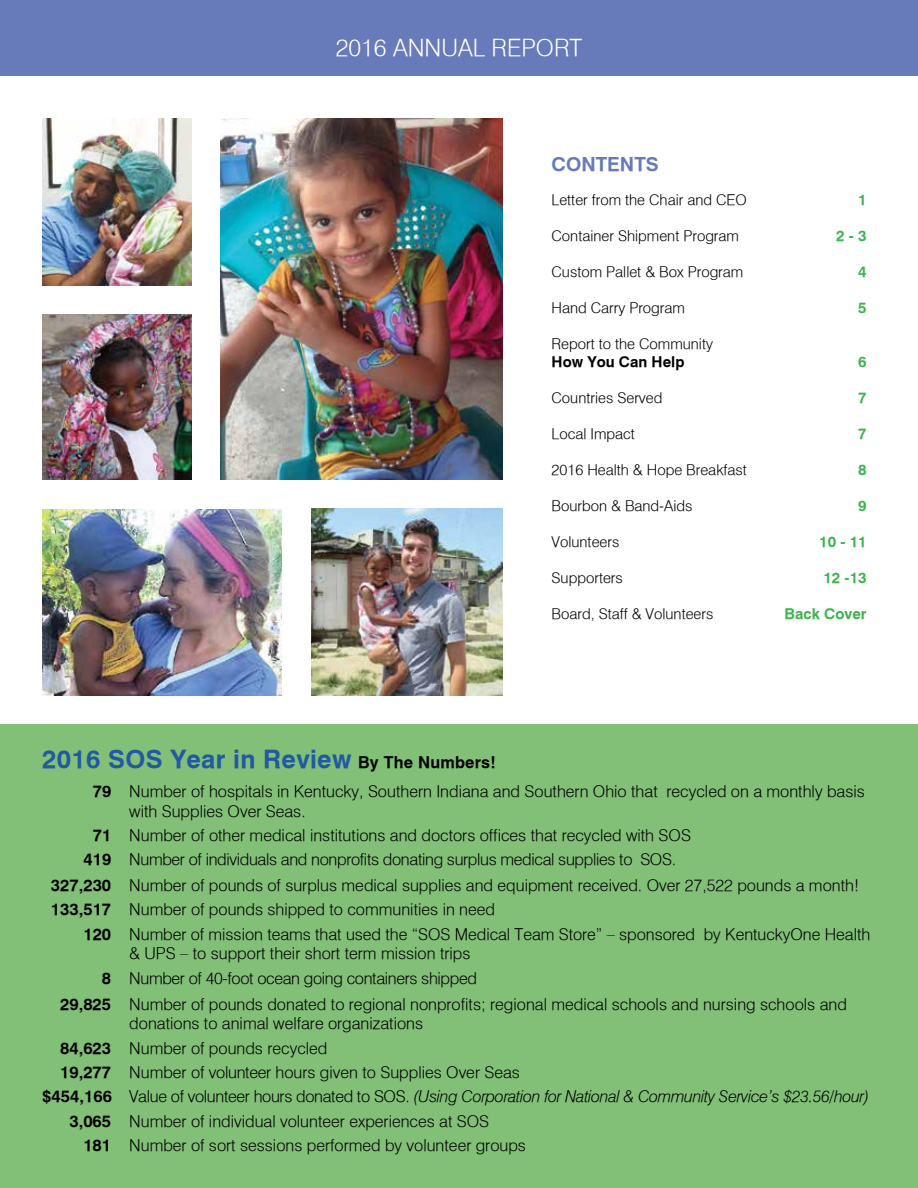
<style>
.page{position:relative;width:918px;height:1188px;background:#fff}
.page>*{position:absolute;margin:0;border:0;box-sizing:border-box;transform-origin:0 0}
.t1{font:700 25.5px "Geneva";letter-spacing:.01em;color:#2258a4}
.t2{font:24px "Geneva Lght";color:#fff}
.t3{font:700 19.5px "Geneva";color:#677ab9}
.t4{font:16.5px/19.8px "Geneva Lght";color:#000}
.t5{font:italic 16.5px "Geneva Lght";letter-spacing:-.02em;color:#000}
.t6{font:15px "Geneva Lght";color:#000}
.t7{font:700 15px "Geneva";color:#39b54a}
.t8{font:700 15px "Geneva";color:#000}
.s1{font-size:16.5px;color:#000}
.s2{font-family:"Geneva";font-weight:700}
.s3{font-family:"Geneva";font-weight:700;font-style:normal}
.s4{font-style:normal}
</style>
<div class="page">
<div style="left:0;top:0;width:918px;height:76px;background:#677ab9"></div>
<div style="left:0;top:724px;width:918px;height:464px;background:#82c078"></div>
<img style="left:42px;top:509px;width:240px;height:187px">
<img style="left:42px;top:119px;width:150px;height:166px">
<img style="left:221px;top:119px;width:281px;height:361px">
<img style="left:42px;top:315px;width:150px;height:165px">
<img style="left:311px;top:509px;width:191px;height:187px">
<h2 class="t2" style="left:336px;top:33px;width:248px">2016 ANNUAL REPORT</h2>
<p class="t3" style="left:552px;top:152px;width:109px">CONTENTS</p>
<p class="t6" style="left:552px;top:191px;width:197px">Letter from the Chair and CEO</p>
<p class="t7" style="left:858px;top:191px;width:10px">1</p>
<p class="t6" style="left:552px;top:227px;width:189px">Container Shipment Program</p>
<p class="t7" style="left:836px;top:227px;width:32px">2 - 3</p>
<p class="t6" style="left:552px;top:263px;width:193px">Custom Pallet &amp; Box Program</p>
<p class="t7" style="left:858px;top:263px;width:10px">4</p>
<p class="t6" style="left:552px;top:299px;width:135px">Hand Carry Program</p>
<p class="t7" style="left:858px;top:299px;width:10px">5</p>
<p class="t6" style="left:552px;top:335px;width:163px">Report to the Community</p>
<p class="t8" style="left:552px;top:353px;width:134px">How You Can Help</p>
<p class="t7" style="left:858px;top:353px;width:10px">6</p>
<p class="t6" style="left:552px;top:389px;width:112px">Countries Served</p>
<p class="t7" style="left:858px;top:389px;width:10px">7</p>
<p class="t6" style="left:552px;top:425px;width:85px">Local Impact</p>
<p class="t7" style="left:858px;top:425px;width:10px">7</p>
<p class="t6" style="left:552px;top:461px;width:197px">2016 Health &amp; Hope Breakfast</p>
<p class="t7" style="left:858px;top:461px;width:10px">8</p>
<p class="t6" style="left:552px;top:497px;width:142px">Bourbon &amp; Band-Aids</p>
<p class="t7" style="left:858px;top:497px;width:10px">9</p>
<p class="t6" style="left:552px;top:533px;width:69px">Volunteers</p>
<p class="t7" style="left:819px;top:533px;width:49px">10 - 11</p>
<p class="t6" style="left:552px;top:569px;width:73px">Supporters</p>
<p class="t7" style="left:824px;top:569px;width:45px">12 -13</p>
<p class="t6" style="left:552px;top:605px;width:163px">Board, Staff &amp; Volunteers</p>
<p class="t7" style="left:785px;top:605px;width:84px">Back Cover</p>
<h1 class="t1" style="left:42px;top:744px;width:455px">2016 SOS Year in Review <span class="s1">By The Numbers!</span></h1>
<p class="t4" style="left:129px;top:781px;width:737px;text-indent:-37px"><span class="s2">79</span> Number of hospitals in Kentucky, Southern Indiana and Southern Ohio that recycled on a monthly basis with Supplies Over Seas.</p>
<p class="t4" style="left:83px;top:823px;width:609px;line-height:24.3px;text-indent:9px"><span class="s2">71</span> Number of other medical institutions and doctors offices that recycled with SOS<br><span class="s2">419</span> Number of individuals and nonprofits donating surplus medical supplies to SOS.</p>
<p class="t4" style="left:51px;top:873px;width:810px;line-height:24.3px"><span class="s2">327,230</span> Number of pounds of surplus medical supplies and equipment received. Over 27,522 pounds a month!<br><span class="s2">133,517</span> Number of pounds shipped to communities in need</p>
<p class="t4" style="left:129px;top:924px;width:743px;text-indent:-46px"><span class="s2">120</span> Number of mission teams that used the “SOS Medical Team Store” – sponsored by KentuckyOne Health &amp; UPS – to support their short term mission trips</p>
<p class="t4" style="left:60px;top:965px;width:788px;line-height:25.8px;text-indent:42px"><span class="s2">8</span> Number of 40-foot ocean going containers shipped<br><span class="s2">29,825</span> Number of pounds donated to regional nonprofits; regional medical schools and nursing schools and</p>
<p class="t4" style="left:129px;top:1013px;width:295px">donations to animal welfare organizations</p>
<p class="t4" style="left:60px;top:1038px;width:269px"><span class="s2">84,623</span> Number of pounds recycled</p>
<p class="t4" style="left:60px;top:1062px;width:461px"><span class="s2">19,277</span> Number of volunteer hours given to Supplies Over Seas</p>
<p class="t5" style="left:42px;top:1086px;width:828px"><span class="s3">$454,166</span> <span class="s4">Value of volunteer hours donated to SOS.</span> (Using Corporation for National &amp; Community Service’s $23.56/hour)</p>
<p class="t4" style="left:69px;top:1111px;width:421px"><span class="s2">3,065</span> Number of individual volunteer experiences at SOS</p>
<p class="t4" style="left:83px;top:1135px;width:444px"><span class="s2">181</span> Number of sort sessions performed by volunteer groups</p>
</div>
